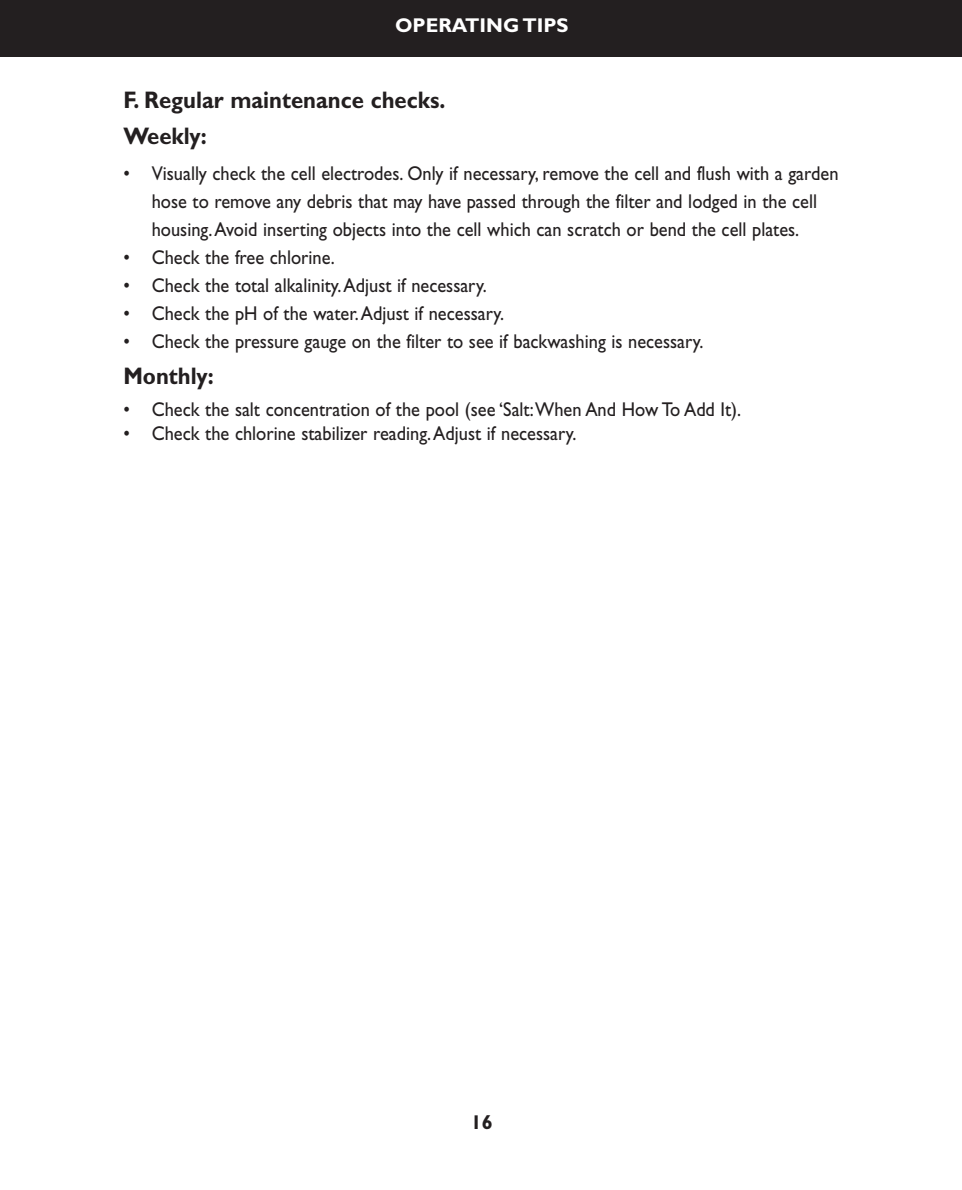
<style>
.page{position:relative;width:962px;height:1190px;background:#fff}
.page>*{position:absolute;margin:0;border:0;box-sizing:border-box;transform-origin:0 0}
.t1{font:700 24px/36px "Gill Sans";color:#231f20;scale:.92 1}
.t2{font:20px/28px "Gill Sans";color:#231f20;text-align:center;scale:.92 1}
.t3{font:700 20px "Gill Sans";color:#fff}
.t4{font:700 20px "Gill Sans";color:#231f20}
</style>
<div class="page">
<div style="left:0;top:0;width:962px;height:57px;background:#231f20"></div>
<p class="t3" style="left:395px;top:18px;width:175px">OPERATING TIPS</p>
<p class="t1" style="left:123px;top:85px;width:352px">F. Regular maintenance checks.<br>Weekly:</p>
<p class="t2" style="left:123px;top:162px;width:779px">• Visually check the cell electrodes. Only if necessary, remove the cell and flush with a garden hose to remove any debris that may have passed through the filter and lodged in the cell housing.Avoid inserting objects into the cell which can scratch or bend the cell plates.</p>
<p class="t2" style="left:123px;top:246px;width:231px">• Check the free chlorine.</p>
<p class="t2" style="left:123px;top:274px;width:396px">• Check the total alkalinity.Adjust if necessary.</p>
<p class="t2" style="left:123px;top:302px;width:415px">• Check the pH of the water.Adjust if necessary.</p>
<p class="t2" style="left:123px;top:330px;width:632px">• Check the pressure gauge on the filter to see if backwashing is necessary.</p>
<p class="t1" style="left:123px;top:361px;width:100px">Monthly:</p>
<p class="t2" style="left:123px;top:398px;width:673px">• Check the salt concentration of the pool (see ‘Salt:When And How To Add It).</p>
<p class="t2" style="left:123px;top:422px;width:494px">• Check the chlorine stabilizer reading.Adjust if necessary.</p>
<p class="t4" style="left:471px;top:1116px;width:24px">16</p>
</div>
